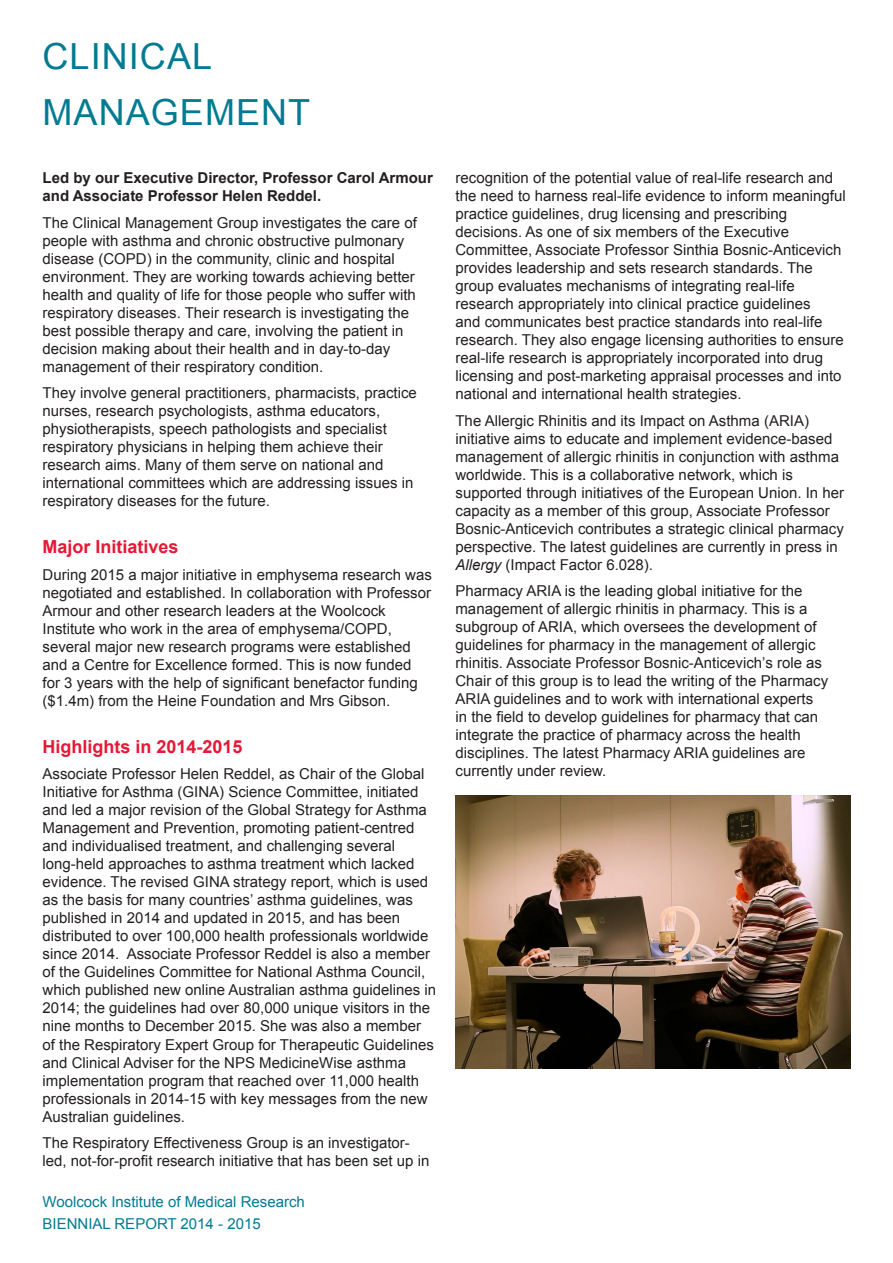
<style>
.page{position:relative;width:893px;height:1263px;background:#fff}
.page>*{position:absolute;margin:0;border:0;box-sizing:border-box;transform-origin:0 0}
.t1{font:36px "Arial";letter-spacing:.03em;color:#007b91}
.red_heading{font:700 18px "Arial";color:#e51836}
.red_heading-2{font:15px/18px "Arial";color:#231f20}
.red_heading-3{font:700 15px/18px "Arial";color:#231f20}
.t2{font:15px/22.2px "Arial";color:#007b91}
.s1{font-style:italic}
</style>
<div class="page">
<img style="left:455px;top:795px;width:395px;height:273px">
<p class="t1" style="left:43px;top:33px;width:171px">CLINICAL</p>
<p class="t1" style="left:43px;top:89px;width:269px">MANAGEMENT</p>
<p class="red_heading-3" style="left:43px;top:169px;width:392px">Led by our Executive Director, Professor Carol Armour and Associate Professor Helen Reddel.</p>
<p class="red_heading-2" style="left:43px;top:214px;width:376px">The Clinical Management Group investigates the care of people with asthma and chronic obstructive pulmonary disease (COPD) in the community, clinic and hospital environment. They are working towards achieving better health and quality of life for those people who suffer with respiratory diseases. Their research is investigating the best possible therapy and care, involving the patient in decision making about their health and in day-to-day management of their respiratory condition.</p>
<p class="red_heading-2" style="left:43px;top:384px;width:376px">They involve general practitioners, pharmacists, practice nurses, research psychologists, asthma educators, physiotherapists, speech pathologists and specialist respiratory physicians in helping them achieve their research aims. Many of them serve on national and international committees which are addressing issues in respiratory diseases for the future.</p>
<p class="red_heading" style="left:43px;top:535px;width:138px">Major Initiatives</p>
<p class="red_heading-2" style="left:43px;top:566px;width:391px">During 2015 a major initiative in emphysema research was negotiated and established. In collaboration with Professor Armour and other research leaders at the Woolcock Institute who work in the area of emphysema/COPD, several major new research programs were established and a Centre for Excellence formed. This is now funded for 3 years with the help of significant benefactor funding ($1.4m) from the Heine Foundation and Mrs Gibson.</p>
<p class="red_heading" style="left:43px;top:735px;width:202px">Highlights in 2014-2015</p>
<p class="red_heading-2" style="left:43px;top:765px;width:395px">Associate Professor Helen Reddel, as Chair of the Global Initiative for Asthma (GINA) Science Committee, initiated and led a major revision of the Global Strategy for Asthma Management and Prevention, promoting patient-centred and individualised treatment, and challenging several long-held approaches to asthma treatment which lacked evidence. The revised GINA strategy report, which is used as the basis for many countries’ asthma guidelines, was published in 2014 and updated in 2015, and has been distributed to over 100,000 health professionals worldwide since 2014. Associate Professor Reddel is also a member of the Guidelines Committee for National Asthma Council, which published new online Australian asthma guidelines in 2014; the guidelines had over 80,000 unique visitors in the nine months to December 2015. She was also a member of the Respiratory Expert Group for Therapeutic Guidelines and Clinical Adviser for the NPS MedicineWise asthma implementation program that reached over 11,000 health professionals in 2014-15 with key messages from the new Australian guidelines.</p>
<p class="red_heading-2" style="left:43px;top:1134px;width:388px">The Respiratory Effectiveness Group is an investigator&shy;led, not-for-profit research initiative that has been set up in</p>
<p class="t2" style="left:43px;top:1190px;width:264px">Woolcock Institute of Medical Research<br>BIENNIAL REPORT 2014 - 2015</p>
<p class="red_heading-2" style="left:455px;top:169px;width:392px">recognition of the potential value of real-life research and the need to harness real-life evidence to inform meaningful practice guidelines, drug licensing and prescribing decisions. As one of six members of the Executive Committee, Associate Professor Sinthia Bosnic-Anticevich provides leadership and sets research standards. The group evaluates mechanisms of integrating real-life research appropriately into clinical practice guidelines<br>and communicates best practice standards into real-life research. They also engage licensing authorities to ensure real-life research is appropriately incorporated into drug licensing and post-marketing appraisal processes and into national and international health strategies.</p>
<p class="red_heading-2" style="left:455px;top:412px;width:390px">The Allergic Rhinitis and its Impact on Asthma (ARIA) initiative aims to educate and implement evidence-based management of allergic rhinitis in conjunction with asthma worldwide. This is a collaborative network, which is supported through initiatives of the European Union. In her capacity as a member of this group, Associate Professor Bosnic-Anticevich contributes a strategic clinical pharmacy perspective. The latest guidelines are currently in press in <span class="s1">Allergy</span> (Impact Factor 6.028).</p>
<p class="red_heading-2" style="left:455px;top:582px;width:374px">Pharmacy ARIA is the leading global initiative for the management of allergic rhinitis in pharmacy. This is a subgroup of ARIA, which oversees the development of guidelines for pharmacy in the management of allergic rhinitis. Associate Professor Bosnic-Anticevich’s role as Chair of this group is to lead the writing of the Pharmacy ARIA guidelines and to work with international experts in the field to develop guidelines for pharmacy that can integrate the practice of pharmacy across the health disciplines. The latest Pharmacy ARIA guidelines are currently under review.</p>
</div>
